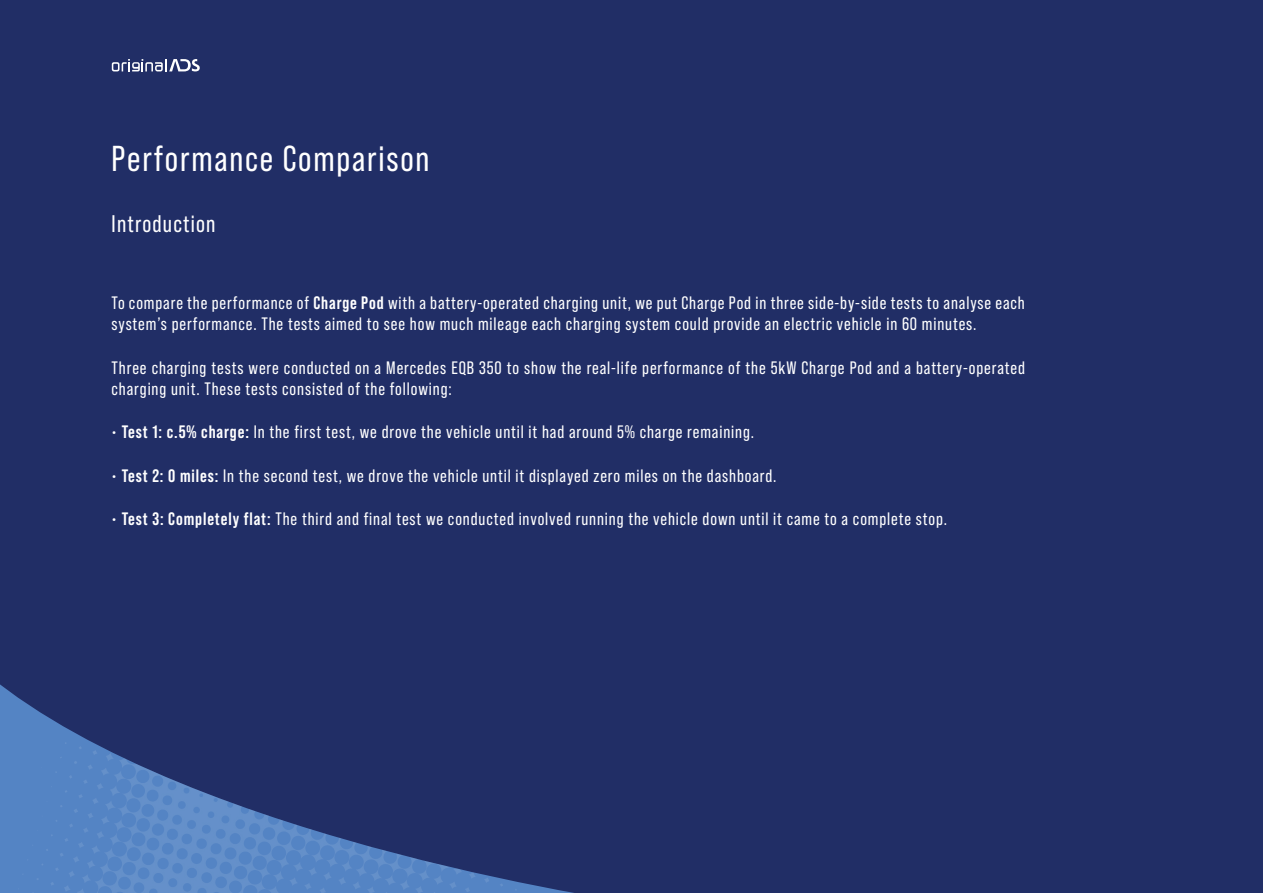
<style>
.page{position:relative;width:1263px;height:893px;background:#212e66}
.page>*{position:absolute;margin:0;border:0;box-sizing:border-box;transform-origin:0 0}
.t1{font:36px "Bebas Neue Pro";letter-spacing:.05em;color:#fff}
.t2{font:24px "Bebas Neue Pro";letter-spacing:.05em;color:#fff}
.t3{font:18px/21.6px "Bebas Neue Pro";letter-spacing:.05em;color:#fff}
.s1{font-weight:700}
</style>
<div class="page">
<svg style="left:112px;top:59px;width:88px;height:12px"></svg>
<div style="left:0;top:684px;width:13px;height:209px;background:#5484c4"></div>
<img style="left:13px;top:694px;width:561px;height:199px">
<h1 class="t1" style="left:112px;top:138px;width:319px">Performance Comparison</h1>
<h2 class="t2" style="left:112px;top:210px;width:105px">Introduction</h2>
<p class="t3" style="left:112px;top:292px;width:915px">To compare the performance of <span class="s1">Charge Pod</span> with a battery-operated charging unit, we put Charge Pod in three side-by-side tests to analyse each system’s performance. The tests aimed to see how much mileage each charging system could provide an electric vehicle in 60 minutes.</p>
<p class="t3" style="left:112px;top:356px;width:915px">Three charging tests were conducted on a Mercedes EQB 350 to show the real-life performance of the 5kW Charge Pod and a battery-operated charging unit. These tests consisted of the following:</p>
<p class="t3" style="left:112px;top:421px;width:644px"><span class="s1">• Test 1: c.5% charge:</span> In the first test, we drove the vehicle until it had around 5% charge remaining.</p>
<p class="t3" style="left:112px;top:464px;width:666px"><span class="s1">• Test 2: 0 miles:</span> In the second test, we drove the vehicle until it displayed zero miles on the dashboard.</p>
<p class="t3" style="left:112px;top:508px;width:837px"><span class="s1">• Test 3: Completely flat:</span> The third and final test we conducted involved running the vehicle down until it came to a complete stop.</p>
</div>
